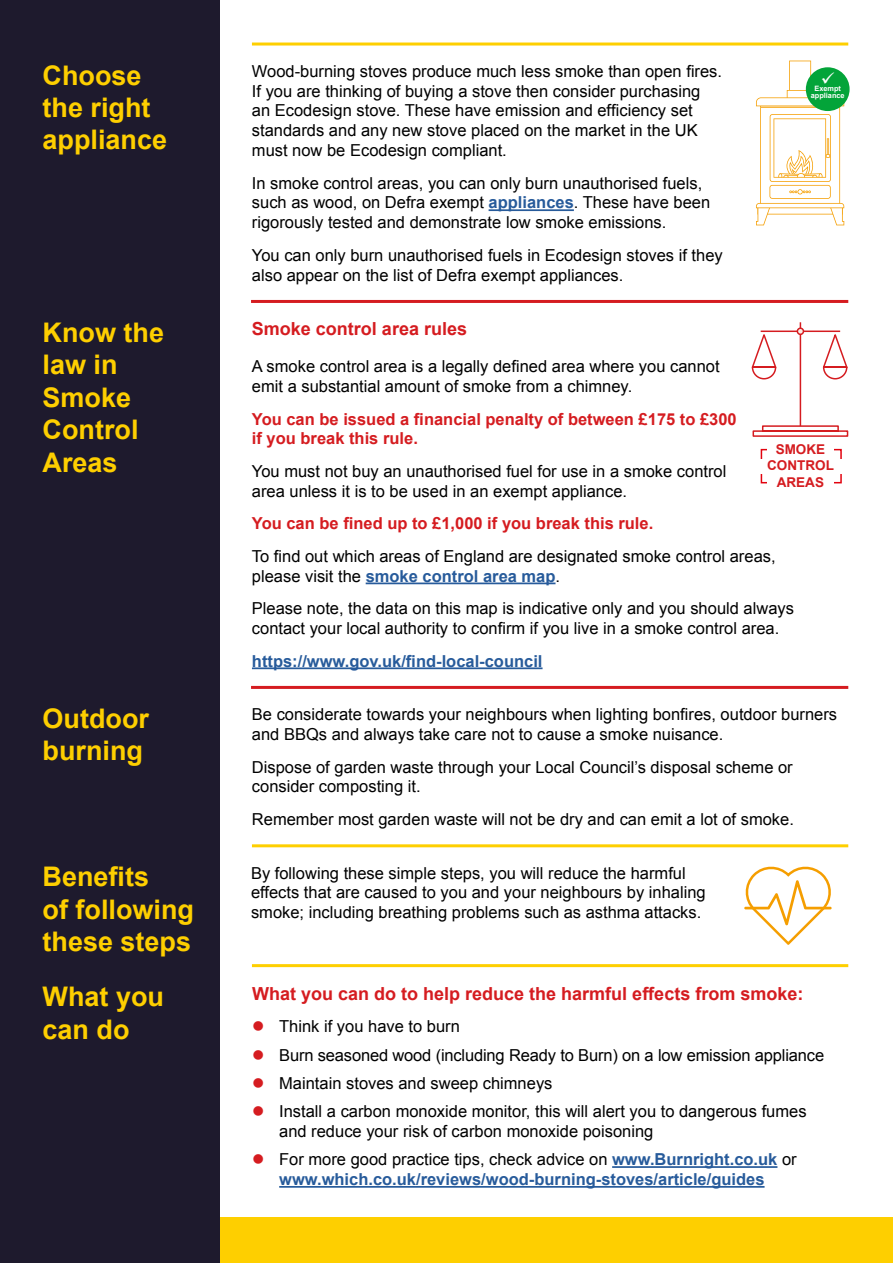
<style>
.page{position:relative;width:893px;height:1263px;background:#fff}
.page>*{position:absolute;margin:0;border:0;box-sizing:border-box;transform-origin:0 0}
.t1{font:700 27px "Arial";color:#fecf00}
.t2{font:700 18px "Arial";color:#d51c20}
.t3{font:16.5px/19.8px "Arial";color:#000}
.t4{font:700 16.5px/19.8px "Arial";color:#275b9b;text-align:center}
.t5{font:700 16.5px/19.8px "Arial";color:#d51c20}
.t6{font:700 13.5px/16.2px "Arial";color:#d51c20;text-align:center}
.t7{font:700 7.35px "Arial";color:#fff}
.s1{font-weight:700;color:#275b9b}
.s2{color:#d51c20}
.s3{font-weight:400;color:#000}
</style>
<div class="page">
<div style="left:205px;top:1217px;width:688px;height:46px;background:#fecf00"></div>
<div style="left:0;top:0;width:220px;height:1263px;background:#1e1a2d"></div>
<hr style="left:489px;top:209px;width:85px;height:2px;background:#275b9b">
<hr style="left:252px;top:43px;width:596px;height:3px;background:#fecf00">
<hr style="left:251px;top:300px;width:597px;height:3px;background:#d51c20">
<svg style="left:806px;top:67px;width:44px;height:44px"></svg>
<hr style="left:366px;top:582px;width:189px;height:2px;background:#275b9b">
<hr style="left:252px;top:667px;width:291px;height:2px;background:#275b9b">
<hr style="left:251px;top:686px;width:597px;height:3px;background:#d51c20">
<hr style="left:800px;top:322px;width:1px;height:104px;background:#d51c20">
<div style="left:797px;top:327px;width:7px;height:8px;border:2px solid #d51c20;border-radius:50%"></div>
<svg style="left:751px;top:328px;width:98px;height:109px"></svg>
<div style="left:761px;top:449px;width:81px;height:34px;border:2px solid #e2030f"></div>
<div style="left:754px;top:459px;width:93px;height:14px;background:#fff"></div>
<div style="left:767px;top:444px;width:67px;height:44px;background:#fff"></div>
<hr style="left:252px;top:844px;width:596px;height:3px;background:#fecf00">
<hr style="left:612px;top:1166px;width:165px;height:2px;background:#275b9b">
<hr style="left:279px;top:1186px;width:486px;height:2px;background:#275b9b">
<hr style="left:252px;top:964px;width:596px;height:3px;background:#fecf00">
<svg style="left:744px;top:866px;width:88px;height:79px"></svg>
<svg style="left:756px;top:61px;width:88px;height:164px"></svg>
<h2 class="t1" style="left:43px;top:57px;width:101px">Choose</h2>
<h2 class="t1" style="left:43px;top:90px;width:110px">the right</h2>
<h2 class="t1" style="left:43px;top:122px;width:126px">appliance</h2>
<h2 class="t1" style="left:43px;top:315px;width:123px">Know the</h2>
<h2 class="t1" style="left:43px;top:347px;width:77px">law in</h2>
<h2 class="t1" style="left:43px;top:379px;width:90px">Smoke</h2>
<h2 class="t1" style="left:43px;top:412px;width:97px">Control</h2>
<h2 class="t1" style="left:43px;top:444px;width:77px">Areas</h2>
<h2 class="t1" style="left:43px;top:701px;width:108px">Outdoor</h2>
<h2 class="t1" style="left:43px;top:733px;width:102px">burning</h2>
<h2 class="t1" style="left:43px;top:859px;width:108px">Benefits</h2>
<h2 class="t1" style="left:43px;top:891px;width:153px">of following</h2>
<h2 class="t1" style="left:43px;top:924px;width:150px">these steps</h2>
<h2 class="t1" style="left:43px;top:979px;width:123px">What you</h2>
<h2 class="t1" style="left:43px;top:1011px;width:89px">can do</h2>
<p class="t3" style="left:252px;top:61px;width:472px">Wood-burning stoves produce much less smoke than open fires.<br>If you are thinking of buying a stove then consider purchasing an Ecodesign stove. These have emission and efficiency set standards and any new stove placed on the market in the UK must now be Ecodesign compliant.</p>
<p class="t3" style="left:252px;top:173px;width:460px">In smoke control areas, you can only burn unauthorised fuels, such as wood, on Defra exempt <span class="s1">appliances</span>. These have been rigorously tested and demonstrate low smoke emissions.</p>
<p class="t3" style="left:252px;top:245px;width:472px">You can only burn unauthorised fuels in Ecodesign stoves if they also appear on the list of Defra exempt appliances.</p>
<p class="t7" style="left:814px;top:84px;width:28px">Exempt</p>
<p class="t7" style="left:811px;top:90px;width:35px">appliance</p>
<p class="t2" style="left:252px;top:317px;width:217px">Smoke control area rules</p>
<p class="t3" style="left:252px;top:357px;width:469px">A smoke control area is a legally defined area where you cannot emit a substantial amount of smoke from a chimney.</p>
<p class="t5" style="left:252px;top:409px;width:486px">You can be issued a financial penalty of between £175 to £300 if you break this rule.</p>
<p class="t3" style="left:252px;top:461px;width:476px">You must not buy an unauthorised fuel for use in a smoke control area unless it is to be used in an exempt appliance.</p>
<p class="t5" style="left:252px;top:514px;width:403px">You can be fined up to £1,000 if you break this rule.</p>
<p class="t3" style="left:252px;top:546px;width:525px">To find out which areas of England are designated smoke control areas, please visit the <span class="s1">smoke control area map</span>.</p>
<p class="t3" style="left:252px;top:599px;width:544px">Please note, the data on this map is indicative only and you should always contact your local authority to confirm if you live in a smoke control area.</p>
<p class="t4" style="left:252px;top:651px;width:292px">https://www.gov.uk/find-local-council</p>
<p class="t6" style="left:767px;top:442px;width:68px">SMOKE<br>CONTROL<br>AREAS</p>
<p class="t3" style="left:252px;top:705px;width:587px">Be considerate towards your neighbours when lighting bonfires, outdoor burners and BBQs and always take care not to cause a smoke nuisance.</p>
<p class="t3" style="left:252px;top:757px;width:542px">Dispose of garden waste through your Local Council’s disposal scheme or consider composting it.</p>
<p class="t3" style="left:252px;top:809px;width:543px">Remember most garden waste will not be dry and can emit a lot of smoke.</p>
<p class="t3" style="left:251px;top:863px;width:456px">By following these simple steps, you will reduce the harmful effects that are caused to you and your neighbours by inhaling smoke; including breathing problems such as asthma attacks.</p>
<p class="t2" style="left:252px;top:981px;width:553px">What you can do to help reduce the harmful effects from smoke:</p>
<p class="t3" style="left:252px;top:1017px;width:209px"><span class="s2">●</span> Think if you have to burn</p>
<p class="t3" style="left:252px;top:1045px;width:573px"><span class="s2">●</span> Burn seasoned wood (including Ready to Burn) on a low emission appliance</p>
<p class="t3" style="left:252px;top:1073px;width:302px"><span class="s2">●</span> Maintain stoves and sweep chimneys</p>
<p class="t3" style="left:279px;top:1102px;width:529px;text-indent:-27px"><span class="s2">●</span> Install a carbon monoxide monitor, this will alert you to dangerous fumes and reduce your risk of carbon monoxide poisoning</p>
<p class="t4" style="left:252px;top:1150px;width:546px"><span class="s2">●</span> <span class="s3">For more good practice tips, check advice on</span> www.Burnright.co.uk <span class="s3">or </span>www.which.co.uk/reviews/wood-burning-stoves/article/guides</p>
</div>
